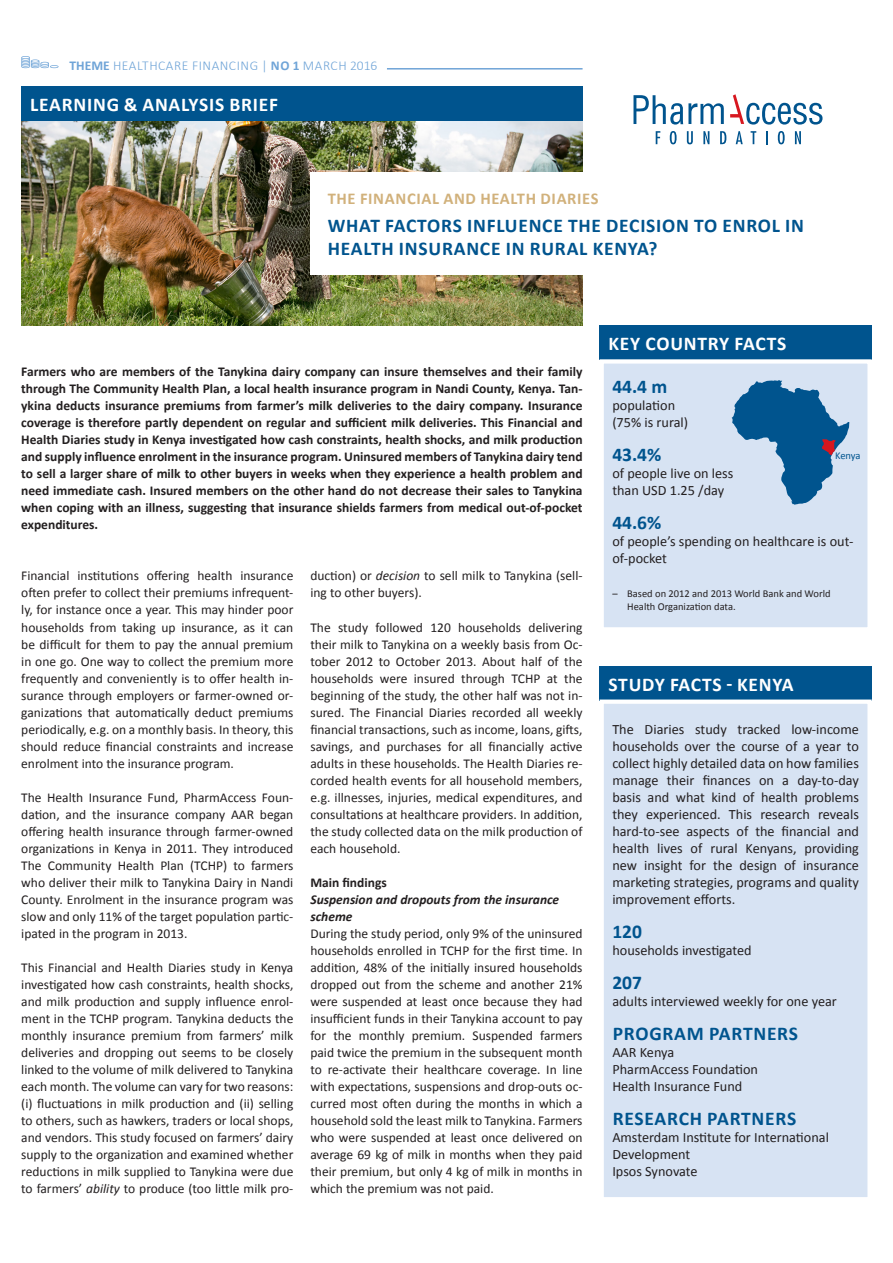
<style>
.page{position:relative;width:893px;height:1263px;background:#fff}
.page>*{position:absolute;margin:0;border:0;box-sizing:border-box;transform-origin:0 0}
.Heading_title{font:700 19.5px/23.4px "Calibri";letter-spacing:.04em;color:#00548e}
.Facts_header{font:700 19.5px "Calibri";letter-spacing:.04em;color:#fff}
.Facts_Subheader{font:700 19.5px "Calibri";letter-spacing:.035em;color:#00548e}
.Heading_Subtitle{font:700 16.5px "Calibri";letter-spacing:.04em;color:#d1b17b}
.Facts_Text{font:14.25px/17px "Calibri";color:#231f20}
.t1{font:13.5px/17px "Calibri";color:#231f20;text-align:justify}
.Text_Headings{font:700 13.5px/17px "Calibri";color:#231f20;text-align:justify}
.Text_Subheadings_Bol{font:italic 700 13.5px/17px "Calibri";color:#231f20}
.No__etc___More_info{font:300 13.5px "Calibri";letter-spacing:.04em;color:#6fa4d7}
.t2{font:10.5px/12.6px "Calibri";color:#231f20}
.Small_text_not_on_ba{font:10.5px "Calibri";letter-spacing:-.015em;color:#00548e}
.s1{font-weight:700}
.s2{font-style:italic}
</style>
<div class="page">
<img style="left:21px;top:121px;width:562px;height:204px">
<div style="left:21px;top:87px;width:562px;height:34px;background:#00548e"></div>
<div style="left:310px;top:172px;width:562px;height:102px;background:#fff"></div>
<svg style="left:633px;top:95px;width:91px;height:30px"></svg>
<svg style="left:730px;top:94px;width:92px;height:31px"></svg>
<svg style="left:656px;top:131px;width:4px;height:13px"></svg>
<svg style="left:670px;top:131px;width:7px;height:13px"></svg>
<svg style="left:687px;top:131px;width:6px;height:13px"></svg>
<svg style="left:703px;top:131px;width:6px;height:13px"></svg>
<svg style="left:720px;top:131px;width:6px;height:13px"></svg>
<svg style="left:736px;top:131px;width:7px;height:13px"></svg>
<svg style="left:751px;top:131px;width:5px;height:13px"></svg>
<svg style="left:766px;top:131px;width:1px;height:13px"></svg>
<svg style="left:778px;top:131px;width:7px;height:13px"></svg>
<svg style="left:795px;top:131px;width:6px;height:13px"></svg>
<div style="left:600px;top:325px;width:272px;height:34px;background:#00548e"></div>
<div style="left:600px;top:666px;width:272px;height:34px;background:#00548e"></div>
<div style="left:602px;top:361px;width:268px;height:268px;background:#d7e3f3"></div>
<div style="left:600px;top:359px;width:272px;height:272px;border:4px solid #fff"></div>
<div style="left:602px;top:702px;width:268px;height:497px;background:#d7e3f3"></div>
<div style="left:600px;top:699px;width:272px;height:502px;border:4px solid #fff"></div>
<svg style="left:732px;top:380px;width:117px;height:125px"></svg>
<svg style="left:21px;top:56px;width:38px;height:12px"></svg>
<hr style="left:387px;top:68px;width:196px;height:2px;background:#6fa4d7">
<p class="No__etc___More_info" style="left:70px;top:57px;width:309px"><span class="s1">THEME</span> HEALTHCARE FINANCING | <span class="s1">NO 1</span> MARCH 2016</p>
<p class="Facts_header" style="left:30px;top:92px;width:249px">LEARNING &amp; ANALYSIS BRIEF</p>
<p class="Heading_Subtitle" style="left:328px;top:188px;width:272px">THE FINANCIAL AND HEALTH DIARIES</p>
<p class="Heading_title" style="left:328px;top:213px;width:478px">WHAT FACTORS INFLUENCE THE DECISION TO ENROL IN<br>HEALTH INSURANCE IN RURAL KENYA?</p>
<p class="Facts_header" style="left:608px;top:331px;width:179px">KEY COUNTRY FACTS</p>
<p class="Text_Headings" style="left:21px;top:363px;width:563px">Farmers who are members of the Tanykina dairy company can insure themselves and their family through The Community Health Plan, a local health insurance program in Nandi County, Kenya. Tan&shy;ykina deducts insurance premiums from farmer’s milk deliveries to the dairy company. Insurance coverage is therefore partly dependent on regular and sufficient milk deliveries. This Financial and Health Diaries study in Kenya investigated how cash constraints, health shocks, and milk production and supply influence enrolment in the insurance program. Uninsured members of Tanykina dairy tend to sell a larger share of milk to other buyers in weeks when they experience a health problem and need immediate cash. Insured members on the other hand do not decrease their sales to Tanykina when coping with an illness, suggesting that insurance shields farmers from medical out-of-pocket expenditures.</p>
<p class="t1" style="left:21px;top:567px;width:274px">Financial institutions offering health insurance often prefer to collect their premiums infrequent&shy;ly, for instance once a year. This may hinder poor households from taking up insurance, as it can be difficult for them to pay the annual premium in one go. One way to collect the premium more frequently and conveniently is to offer health in&shy;surance through employers or farmer-owned or&shy;ganizations that automatically deduct premiums periodically, e.g. on a monthly basis. In theory, this should reduce financial constraints and increase enrolment into the insurance program.</p>
<p class="t1" style="left:21px;top:789px;width:274px">The Health Insurance Fund, PharmAccess Foun&shy;dation, and the insurance company AAR began offering health insurance through farmer-owned organizations in Kenya in 2011. They introduced The Community Health Plan (TCHP) to farmers who deliver their milk to Tanykina Dairy in Nandi County. Enrolment in the insurance program was slow and only 11% of the target population partic&shy;ipated in the program in 2013.</p>
<p class="t1" style="left:21px;top:959px;width:274px">This Financial and Health Diaries study in Kenya investigated how cash constraints, health shocks, and milk production and supply influence enrol&shy;ment in the TCHP program. Tanykina deducts the monthly insurance premium from farmers’ milk deliveries and dropping out seems to be closely linked to the volume of milk delivered to Tanykina each month. The volume can vary for two reasons: (i) fluctuations in milk production and (ii) selling to others, such as hawkers, traders or local shops, and vendors. This study focused on farmers’ dairy supply to the organization and examined whether reductions in milk supplied to Tanykina were due to farmers’ <span class="s2">ability</span> to produce (too little milk pro-</p>
<p class="t1" style="left:310px;top:567px;width:274px">duction) or <span class="s2">decision</span> to sell milk to Tanykina (sell&shy;ing to other buyers).</p>
<p class="t1" style="left:310px;top:619px;width:274px">The study followed 120 households delivering their milk to Tanykina on a weekly basis from Oc&shy;tober 2012 to October 2013. About half of the households were insured through TCHP at the beginning of the study, the other half was not in&shy;sured. The Financial Diaries recorded all weekly financial transactions, such as income, loans, gifts, savings, and purchases for all financially active adults in these households. The Health Diaries re&shy;corded health events for all household members, e.g. illnesses, injuries, medical expenditures, and consultations at healthcare providers. In addition, the study collected data on the milk production of each household.</p>
<p class="Text_Headings" style="left:310px;top:874px;width:78px">Main findings</p>
<p class="Text_Subheadings_Bol" style="left:310px;top:891px;width:250px">Suspension and dropouts from the insurance scheme</p>
<p class="t1" style="left:310px;top:925px;width:274px">During the study period, only 9% of the uninsured households enrolled in TCHP for the first time. In addition, 48% of the initially insured households dropped out from the scheme and another 21% were suspended at least once because they had insufficient funds in their Tanykina account to pay for the monthly premium. Suspended farmers paid twice the premium in the subsequent month to re-activate their healthcare coverage. In line with expectations, suspensions and drop-outs oc&shy;curred most often during the months in which a household sold the least milk to Tanykina. Farmers who were suspended at least once delivered on average 69 kg of milk in months when they paid their premium, but only 4 kg of milk in months in which the premium was not paid.</p>
<p class="Facts_Subheader" style="left:612px;top:374px;width:57px">44.4 m</p>
<p class="Facts_Text" style="left:612px;top:397px;width:77px">population (75% is rural)</p>
<p class="Facts_Subheader" style="left:612px;top:442px;width:51px">43.4%</p>
<p class="Facts_Text" style="left:612px;top:465px;width:123px">of people live on less</p>
<p class="Facts_Text" style="left:612px;top:482px;width:113px">than USD 1.25 /day</p>
<p class="Facts_Subheader" style="left:612px;top:510px;width:51px">44.6%</p>
<p class="Facts_Text" style="left:612px;top:533px;width:243px">of people’s spending on healthcare is out&shy;of-pocket</p>
<p class="t2" style="left:627px;top:588px;width:205px;text-indent:-15px">– Based on 2012 and 2013 World Bank and World<br>Health Organization data.</p>
<p class="Small_text_not_on_ba" style="left:835px;top:449px;width:27px">Kenya</p>
<p class="Facts_header" style="left:608px;top:672px;width:187px">STUDY FACTS - KENYA</p>
<p class="Facts_Text" style="left:612px;top:720px;width:248px;text-align:justify">The Diaries study tracked low-income households over the course of a year to collect highly detailed data on how families manage their finances on a day-to-day basis and what kind of health problems they experienced. This research reveals hard-to-see aspects of the financial and health lives of rural Kenyans, providing new insight for the design of insurance marketing strategies, programs and quality improvement efforts.</p>
<p class="Facts_Subheader" style="left:612px;top:919px;width:31px">120</p>
<p class="Facts_Text" style="left:612px;top:941px;width:141px">households investigated</p>
<p class="Facts_Subheader" style="left:612px;top:970px;width:31px">207</p>
<p class="Facts_Text" style="left:612px;top:992px;width:226px">adults interviewed weekly for one year</p>
<p class="Facts_Subheader" style="left:613px;top:1021px;width:187px">PROGRAM PARTNERS</p>
<p class="Facts_Text" style="left:612px;top:1043px;width:63px">AAR Kenya</p>
<p class="Facts_Text" style="left:612px;top:1060px;width:147px">PharmAccess Foundation</p>
<p class="Facts_Text" style="left:612px;top:1077px;width:131px">Health Insurance Fund</p>
<p class="Facts_Subheader" style="left:613px;top:1106px;width:185px">RESEARCH PARTNERS</p>
<p class="Facts_Text" style="left:612px;top:1128px;width:218px">Amsterdam Institute for International<br>Development</p>
<p class="Facts_Text" style="left:612px;top:1163px;width:87px">Ipsos Synovate</p>
</div>
